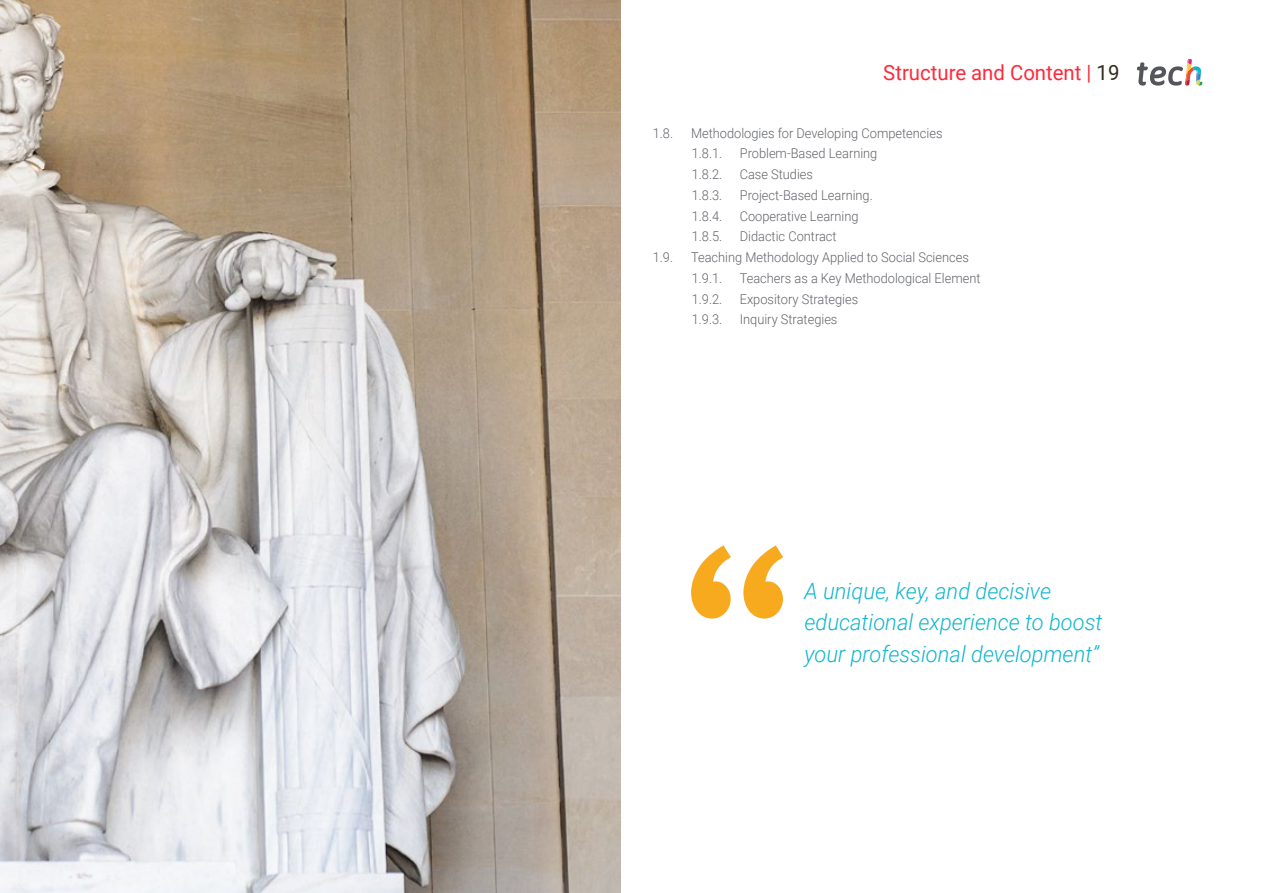
<style>
.page{position:relative;width:1263px;height:893px;background:#fff}
.page>*{position:absolute;margin:0;border:0;box-sizing:border-box;transform-origin:0 0}
.t1{font:italic 300 22.5px/31.5px "Roboto";color:#0fb6cf}
.t2{font:21px "Roboto";color:#ff293a}
.t3{font:300 13.5px/20.7px "Roboto";color:#61646a;scale:.95 1}
.s1{color:#312e20}
</style>
<div class="page">
<img style="left:0;top:0;width:621px;height:893px">
<svg style="left:1137px;top:59px;width:65px;height:27px"></svg>
<svg style="left:691px;top:545px;width:92px;height:74px"></svg>
<h2 class="t2" style="left:883px;top:57px;width:238px">Structure and Content | <span class="s1">19</span></h2>
<p class="t3" style="left:653px;top:122px;width:23px">1.8.</p>
<p class="t3" style="left:691px;top:122px;width:266px">Methodologies for Developing Competencies<br>1.8.1.</p>
<p class="t3" style="left:740px;top:143px;width:146px">Problem-Based Learning</p>
<p class="t3" style="left:692px;top:164px;width:34px">1.8.2.</p>
<p class="t3" style="left:740px;top:164px;width:79px">Case Studies</p>
<p class="t3" style="left:692px;top:184px;width:34px">1.8.3.</p>
<p class="t3" style="left:740px;top:184px;width:142px">Project-Based Learning.</p>
<p class="t3" style="left:692px;top:205px;width:34px">1.8.4.</p>
<p class="t3" style="left:740px;top:205px;width:127px">Cooperative Learning</p>
<p class="t3" style="left:692px;top:226px;width:34px">1.8.5.</p>
<p class="t3" style="left:740px;top:226px;width:104px">Didactic Contract</p>
<p class="t3" style="left:653px;top:247px;width:23px">1.9.</p>
<p class="t3" style="left:691px;top:247px;width:294px">Teaching Methodology Applied to Social Sciences<br>1.9.1.</p>
<p class="t3" style="left:740px;top:267px;width:255px">Teachers as a Key Methodological Element</p>
<p class="t3" style="left:692px;top:288px;width:34px">1.9.2.</p>
<p class="t3" style="left:740px;top:288px;width:126px">Expository Strategies</p>
<p class="t3" style="left:692px;top:309px;width:34px">1.9.3.</p>
<p class="t3" style="left:740px;top:309px;width:104px">Inquiry Strategies</p>
<h1 class="t1" style="left:804px;top:574px;width:299px">A unique, key, and decisive educational experience to boost your professional development”</h1>
</div>
